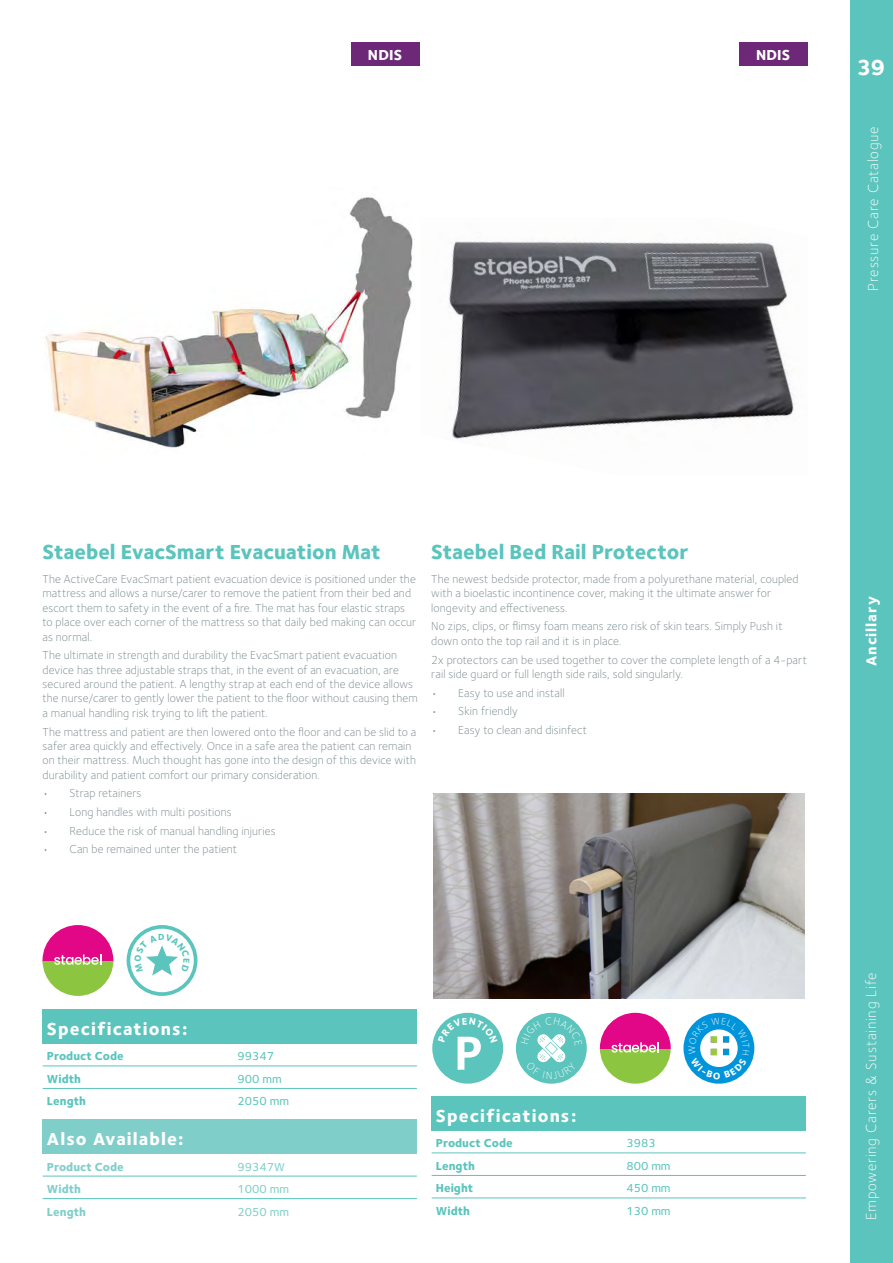
<style>
.page{position:relative;width:893px;height:1263px;background:#fff}
.page>*{position:absolute;margin:0;border:0;box-sizing:border-box;transform-origin:0 0}
.t1{font:800 22.5px "Foundry Sterling";color:#fff}
.t2{font:800 21px "Foundry Sterling";color:#5ac4bd}
.t3{font:800 18px "Foundry Sterling";letter-spacing:.06em;color:#fff}
.t4{font:300 15px "Foundry Sterling";letter-spacing:.05em;color:#fff}
.t5{font:800 15px "Foundry Sterling";letter-spacing:.06em;color:#fff}
.t6{font:300 12px/14.4px "Foundry Sterling";letter-spacing:.01em;color:#748588}
.t7{font:800 12px "Foundry Sterling";color:#5ac4bd}
.t8{font:500 12px "Foundry Sterling";color:#5ac4bd}
.t9{font:800 12px "Foundry Sterling";color:#80ceca}
.t10{font:500 12px "Foundry Sterling";color:#80ceca}
</style>
<div class="page">
<div style="left:851px;top:0;width:42px;height:1263px;background:#5ac4bd"></div>
<div style="left:43px;top:1009px;width:374px;height:34px;background:#5ac4bd"></div>
<hr style="left:43px;top:1066px;width:187px;height:1px;background:#5ac4bd">
<hr style="left:230px;top:1066px;width:187px;height:1px;background:#5ac4bd">
<hr style="left:43px;top:1088px;width:187px;height:1px;background:#5ac4bd">
<hr style="left:230px;top:1088px;width:187px;height:1px;background:#5ac4bd">
<img style="left:45px;top:197px;width:368px;height:251px">
<div style="left:432px;top:1096px;width:374px;height:34px;background:#5ac4bd"></div>
<hr style="left:432px;top:1153px;width:187px;height:1px;background:#5ac4bd">
<hr style="left:619px;top:1153px;width:187px;height:1px;background:#5ac4bd">
<hr style="left:432px;top:1175px;width:187px;height:1px;background:#5ac4bd">
<hr style="left:619px;top:1175px;width:187px;height:1px;background:#5ac4bd">
<hr style="left:432px;top:1198px;width:187px;height:1px;background:#5ac4bd">
<hr style="left:619px;top:1198px;width:187px;height:1px;background:#5ac4bd">
<img style="left:434px;top:794px;width:371px;height:204px">
<div style="left:432px;top:1013px;width:71px;height:71px;background:#5ac4bd;border-radius:50%"></div>
<div style="left:516px;top:1013px;width:71px;height:71px;background:#5ac4bd;border-radius:50%"></div>
<div style="left:683px;top:1013px;width:71px;height:71px;background:#0095da;border-radius:50%"></div>
<img style="left:449px;top:241px;width:345px;height:198px">
<div style="left:351px;top:42px;width:68px;height:24px;background:#6d2878"></div>
<div style="left:739px;top:42px;width:68px;height:24px;background:#6d2878"></div>
<div style="left:43px;top:1119px;width:374px;height:34px;background:#80ceca"></div>
<hr style="left:43px;top:1176px;width:187px;height:1px;background:#5ac4bd">
<hr style="left:230px;top:1176px;width:187px;height:1px;background:#5ac4bd">
<hr style="left:43px;top:1198px;width:187px;height:1px;background:#5ac4bd">
<hr style="left:230px;top:1198px;width:187px;height:1px;background:#5ac4bd">
<svg style="left:127px;top:925px;width:70px;height:71px"></svg>
<div style="left:130px;top:929px;width:64px;height:63px;background:#fff;border-radius:50%"></div>
<svg style="left:43px;top:925px;width:70px;height:36px;fill:#e10786"></svg>
<svg style="left:43px;top:961px;width:70px;height:35px;fill:#8cc641"></svg>
<svg style="left:54px;top:954px;width:47px;height:11px"></svg>
<svg style="left:600px;top:1013px;width:71px;height:36px;fill:#e10786"></svg>
<svg style="left:600px;top:1049px;width:71px;height:35px;fill:#8cc641"></svg>
<svg style="left:612px;top:1042px;width:47px;height:10px"></svg>
<svg style="left:438px;top:1018px;width:60px;height:52px"></svg>
<svg style="left:521px;top:1017px;width:61px;height:62px"></svg>
<svg style="left:688px;top:1018px;width:61px;height:61px"></svg>
<svg style="left:134px;top:934px;width:55px;height:42px"></svg>
<p class="t5" style="left:368px;top:45px;width:36px">NDIS</p>
<p class="t5" style="left:756px;top:45px;width:36px">NDIS</p>
<h1 class="t1" style="left:856px;top:54px;width:30px">39</h1>
<p class="t4" style="left:864px;top:291px;width:166px;rotate:-90deg">Pressure Care Catalogue</p>
<h2 class="t2" style="left:43px;top:539px;width:340px">Staebel EvacSmart Evacuation Mat</h2>
<p class="t6" style="left:43px;top:572px;width:375px">The ActiveCare EvacSmart patient evacuation device is positioned under the mattress and allows a nurse/carer to remove the patient from their bed and escort them to safety in the event of a fire. The mat has four elastic straps to place over each corner of the mattress so that daily bed making can occur as normal.</p>
<p class="t6" style="left:43px;top:648px;width:377px">The ultimate in strength and durability the EvacSmart patient evacuation device has three adjustable straps that, in the event of an evacuation, are secured around the patient. A lengthy strap at each end of the device allows the nurse/carer to gently lower the patient to the floor without causing them a manual handling risk trying to lift the patient.</p>
<p class="t6" style="left:43px;top:724px;width:375px">The mattress and patient are then lowered onto the floor and can be slid to a safer area quickly and effectively. Once in a safe area the patient can remain on their mattress. Much thought has gone into the design of this device with durability and patient comfort our primary consideration.</p>
<p class="t6" style="left:43px;top:786px;width:100px">• Strap retainers</p>
<p class="t6" style="left:43px;top:805px;width:191px">• Long handles with multi positions</p>
<p class="t6" style="left:43px;top:823px;width:235px">• Reduce the risk of manual handling injuries</p>
<p class="t6" style="left:43px;top:842px;width:196px">• Can be remained unter the patient</p>
<h2 class="t2" style="left:431px;top:539px;width:259px">Staebel Bed Rail Protector</h2>
<p class="t6" style="left:431px;top:572px;width:369px">The newest bedside protector, made from a polyurethane material, coupled with a bioelastic incontinence cover, making it the ultimate answer for longevity and effectiveness.</p>
<p class="t6" style="left:431px;top:619px;width:353px">No zips, clips, or flimsy foam means zero risk of skin tears. Simply Push it down onto the top rail and it is in place.</p>
<p class="t6" style="left:431px;top:652px;width:377px">2x protectors can be used together to cover the complete length of a 4-part rail side guard or full length side rails, sold singularly.</p>
<p class="t6" style="left:431px;top:685px;width:135px">• Easy to use and install</p>
<p class="t6" style="left:431px;top:704px;width:88px">• Skin friendly</p>
<p class="t6" style="left:431px;top:723px;width:157px">• Easy to clean and disinfect</p>
<h3 class="t3" style="left:47px;top:1018px;width:142px">Specifications:</h3>
<p class="t7" style="left:47px;top:1049px;width:78px">Product Code</p>
<p class="t8" style="left:238px;top:1049px;width:38px">99347</p>
<p class="t7" style="left:47px;top:1071px;width:36px">Width</p>
<p class="t8" style="left:238px;top:1072px;width:46px">900 mm</p>
<p class="t7" style="left:47px;top:1094px;width:41px">Length</p>
<p class="t8" style="left:238px;top:1094px;width:53px">2050 mm</p>
<h3 class="t3" style="left:47px;top:1128px;width:138px">Also Available:</h3>
<p class="t9" style="left:47px;top:1159px;width:78px">Product Code</p>
<p class="t10" style="left:238px;top:1159px;width:49px">99347W</p>
<p class="t9" style="left:47px;top:1181px;width:36px">Width</p>
<p class="t10" style="left:238px;top:1182px;width:53px">1000 mm</p>
<p class="t9" style="left:47px;top:1204px;width:41px">Length</p>
<p class="t10" style="left:238px;top:1204px;width:53px">2050 mm</p>
<h3 class="t3" style="left:436px;top:1105px;width:142px">Specifications:</h3>
<p class="t7" style="left:436px;top:1136px;width:78px">Product Code</p>
<p class="t8" style="left:626px;top:1136px;width:31px">3983</p>
<p class="t7" style="left:436px;top:1158px;width:41px">Length</p>
<p class="t8" style="left:626px;top:1159px;width:46px">800 mm</p>
<p class="t7" style="left:436px;top:1181px;width:39px">Height</p>
<p class="t8" style="left:626px;top:1181px;width:46px">450 mm</p>
<p class="t7" style="left:436px;top:1203px;width:36px">Width</p>
<p class="t8" style="left:626px;top:1204px;width:46px">130 mm</p>
<p class="t5" style="left:862px;top:666px;width:71px;rotate:-90deg">Ancillary</p>
<p class="t4" style="left:862px;top:1220px;width:249px;rotate:-90deg">Empowering Carers &amp; Sustaining Life</p>
</div>
